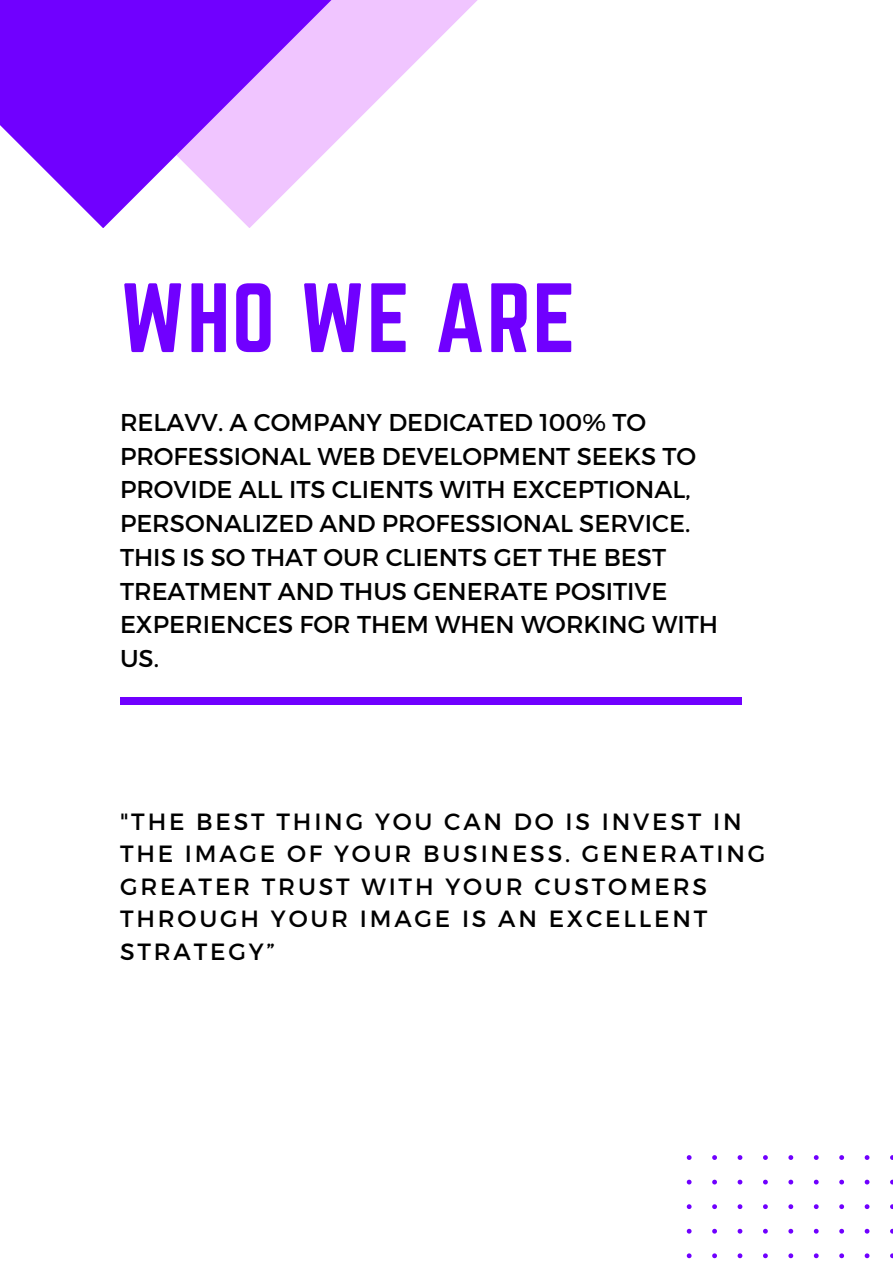
<style>
.page{position:relative;width:893px;height:1264px;background:#fff}
.page>*{position:absolute;margin:0;border:0;box-sizing:border-box;transform-origin:0 0}
.t1{font:85.95px "Norwester";letter-spacing:.02em;color:#7000ff}
.t2{font:24.3px/33.8px "Montserrat";color:#000}
.t3{font:23.55px/32.5px "Montserrat";letter-spacing:.12em;color:#000}
</style>
<div class="page">
<svg style="left:370px;top:0;width:108px;height:108px"></svg>
<svg style="left:0;top:0;width:370px;height:228px;fill:#7000ff"></svg>
<svg style="left:686px;top:1155px;width:206px;height:104px"></svg>
<div style="left:120px;top:697px;width:621px;height:8px;background:#7000ff"></div>
<p class="t1" style="left:120px;top:266px;width:457px">WHO WE ARE</p>
<p class="t2" style="left:120px;top:404px;width:599px">RELAVV. A COMPANY DEDICATED 100% TO PROFESSIONAL WEB DEVELOPMENT SEEKS TO PROVIDE ALL ITS CLIENTS WITH EXCEPTIONAL, PERSONALIZED AND PROFESSIONAL SERVICE.<br>THIS IS SO THAT OUR CLIENTS GET THE BEST TREATMENT AND THUS GENERATE POSITIVE EXPERIENCES FOR THEM WHEN WORKING WITH US.</p>
<p class="t3" style="left:120px;top:803px;width:647px">"THE BEST THING YOU CAN DO IS INVEST IN<br>THE IMAGE OF YOUR BUSINESS. GENERATING<br>GREATER TRUST WITH YOUR CUSTOMERS<br>THROUGH YOUR IMAGE IS AN EXCELLENT<br>STRATEGY”</p>
</div>
